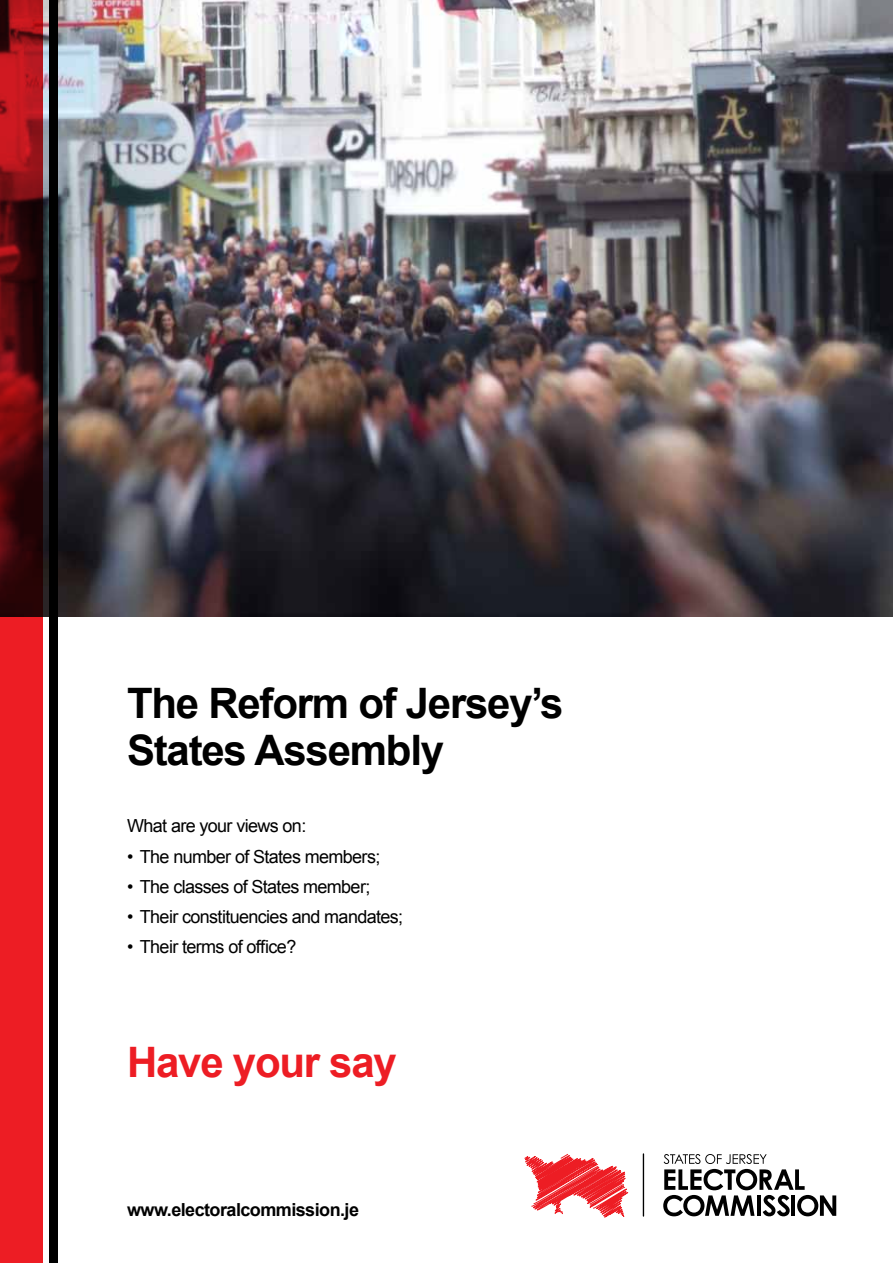
<style>
.page{position:relative;width:893px;height:1263px;background:#fff}
.page>*{position:absolute;margin:0;border:0;box-sizing:border-box;transform-origin:0 0}
.t1{font:700 42px/46.5px "Arial";letter-spacing:-.03em;color:#000}
.t2{font:700 42px "Arial";letter-spacing:-.03em;color:#ed1d24}
.t3{font:18px "Arial";letter-spacing:-.035em;color:#000}
.t4{font:700 18px "Arial";letter-spacing:-.03em;color:#000}
</style>
<div class="page">
<hr style="left:643px;top:1154px;width:1px;height:62px;background:#000">
<img style="left:43px;top:0;width:850px;height:617px">
<svg style="left:0;top:0;width:43px;height:1263px;background:#a9141a"></svg>
<div style="left:50px;top:0;width:8px;height:1263px;background:#000"></div>
<svg style="left:663px;top:1154px;width:173px;height:62px"></svg>
<svg style="left:524px;top:1154px;width:105px;height:63px"></svg>
<p class="t1" style="left:127px;top:682px;width:438px">The Reform of Jersey’s<br>States Assembly</p>
<p class="t3" style="left:127px;top:814px;width:181px">What are your views on:</p>
<p class="t3" style="left:127px;top:844px;width:255px">• The number of States members;</p>
<p class="t3" style="left:127px;top:874px;width:245px">• The classes of States member;</p>
<p class="t3" style="left:127px;top:904px;width:278px">• Their constituencies and mandates;</p>
<p class="t3" style="left:127px;top:935px;width:171px">• Their terms of office?</p>
<p class="t2" style="left:127px;top:1035px;width:271px">Have your say</p>
<p class="t4" style="left:127px;top:1197px;width:233px">www.electoralcommission.je</p>
</div>
